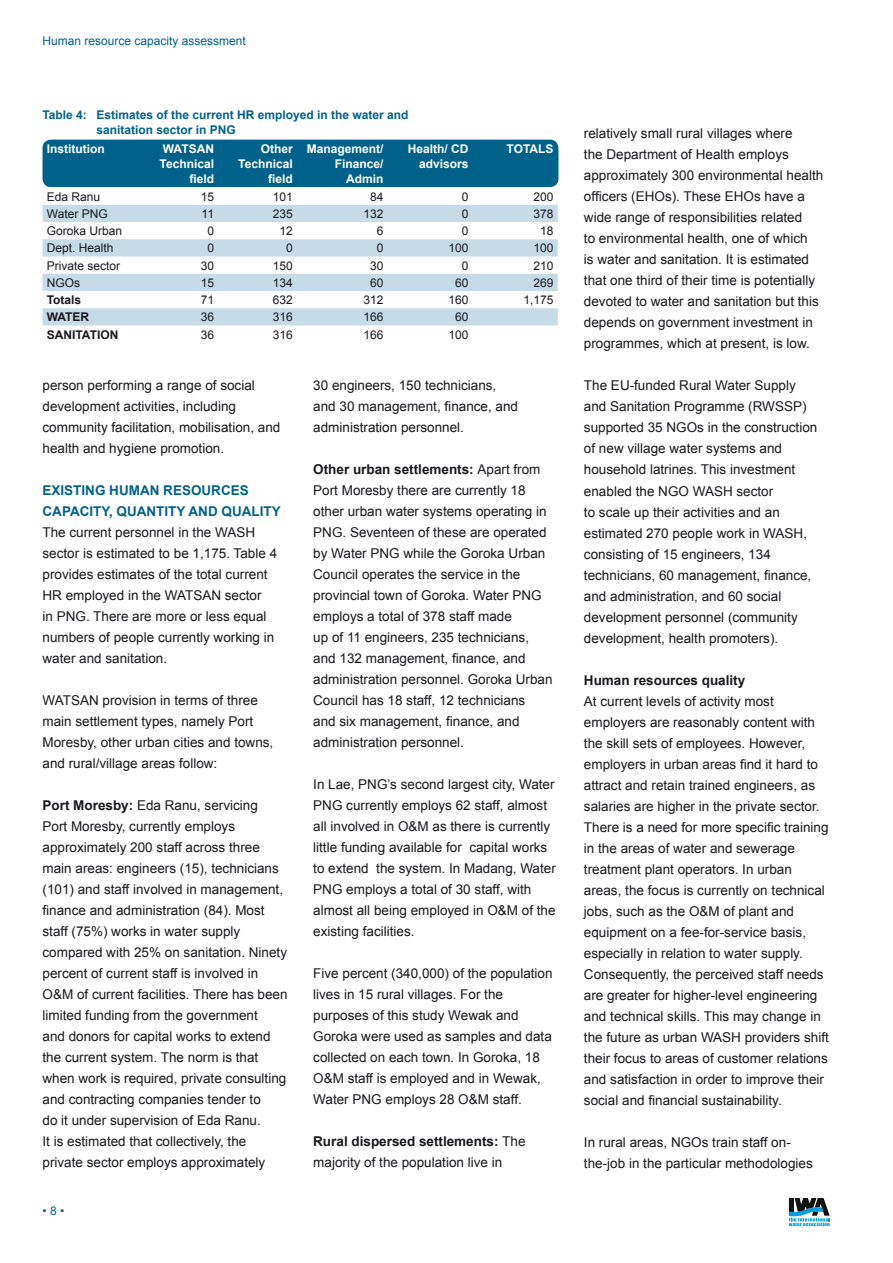
<style>
.page{position:relative;width:893px;height:1263px;background:#fff}
.page>*{position:absolute;margin:0;border:0;box-sizing:border-box;transform-origin:0 0}
.t1{font:13.5px/21px "Arial";color:#1a171c}
.t2{font:700 13.5px/21px "Arial";color:#00618b}
.t3{font:700 13.5px "Arial";color:#1a171c}
.t4{font:12px "Arial";color:#1a171c}
.t5{font:700 12px/15px "Arial";color:#fff;text-align:right}
.t6{font:700 12px/15px "Arial";color:#00618b}
.t7{font:12px "Arial";color:#00618b}
.t8{font:700 12px "Arial";color:#1a171c}
.s1{font-weight:700}
</style>
<div class="page">
<svg style="left:789px;top:1198px;width:41px;height:28px"></svg>
<div style="left:43px;top:140px;width:515px;height:47px;background:#00618b;border-radius:9px"></div>
<svg style="left:43px;top:205px;width:515px;height:120px;fill:#c5dce8"></svg>
<p class="t7" style="left:43px;top:32px;width:205px">Human resource capacity assessment</p>
<p class="t6" style="left:97px;top:108px;width:314px;text-indent:-54px">Table 4: Estimates of the current HR employed in the water and sanitation sector in PNG</p>
<p class="t5" style="left:47px;top:142px;width:59px">Institution</p>
<p class="t5" style="left:163px;top:142px;width:10px">WATSA</p>
<p class="t5" style="left:160px;top:142px;width:56px">N<br>Technical field</p>
<p class="t5" style="left:238px;top:142px;width:56px">Other<br>Technical field</p>
<p class="t5" style="left:307px;top:142px;width:78px">Management/<br>Finance/<br>Admin</p>
<p class="t5" style="left:408px;top:142px;width:62px">Health/ CD advisors</p>
<p class="t5" style="left:507px;top:142px;width:9px">TOTALS</p>
<p class="t4" style="left:47px;top:188px;width:55px">Eda Ranu</p>
<p class="t4" style="left:201px;top:188px;width:15px">15</p>
<p class="t4" style="left:273px;top:188px;width:22px">101</p>
<p class="t4" style="left:370px;top:188px;width:15px">84</p>
<p class="t4" style="left:462px;top:188px;width:8px">0</p>
<p class="t4" style="left:533px;top:188px;width:22px">200</p>
<p class="t4" style="left:47px;top:206px;width:62px">Water PNG</p>
<p class="t4" style="left:202px;top:206px;width:14px">11</p>
<p class="t4" style="left:273px;top:206px;width:22px">235</p>
<p class="t4" style="left:363px;top:206px;width:22px">132</p>
<p class="t4" style="left:462px;top:206px;width:8px">0</p>
<p class="t4" style="left:533px;top:206px;width:22px">378</p>
<p class="t4" style="left:47px;top:223px;width:77px">Goroka Urban</p>
<p class="t4" style="left:207px;top:223px;width:8px">0</p>
<p class="t4" style="left:279px;top:223px;width:15px">12</p>
<p class="t4" style="left:377px;top:223px;width:8px">6</p>
<p class="t4" style="left:462px;top:223px;width:8px">0</p>
<p class="t4" style="left:540px;top:223px;width:15px">18</p>
<p class="t4" style="left:47px;top:240px;width:68px">Dept. Health</p>
<p class="t4" style="left:207px;top:240px;width:8px">0</p>
<p class="t4" style="left:286px;top:240px;width:8px">0</p>
<p class="t4" style="left:377px;top:240px;width:8px">0</p>
<p class="t4" style="left:448px;top:240px;width:22px">100</p>
<p class="t4" style="left:533px;top:240px;width:22px">100</p>
<p class="t4" style="left:47px;top:257px;width:75px">Private sector</p>
<p class="t4" style="left:201px;top:257px;width:15px">30</p>
<p class="t4" style="left:273px;top:257px;width:22px">150</p>
<p class="t4" style="left:370px;top:257px;width:15px">30</p>
<p class="t4" style="left:462px;top:257px;width:8px">0</p>
<p class="t4" style="left:533px;top:257px;width:22px">210</p>
<p class="t4" style="left:47px;top:275px;width:35px">NGOs</p>
<p class="t4" style="left:201px;top:275px;width:15px">15</p>
<p class="t4" style="left:273px;top:275px;width:22px">134</p>
<p class="t4" style="left:370px;top:275px;width:15px">60</p>
<p class="t4" style="left:455px;top:275px;width:15px">60</p>
<p class="t4" style="left:533px;top:275px;width:22px">269</p>
<p class="t8" style="left:47px;top:292px;width:36px">Totals</p>
<p class="t4" style="left:201px;top:292px;width:15px">71</p>
<p class="t4" style="left:273px;top:292px;width:22px">632</p>
<p class="t4" style="left:363px;top:292px;width:22px">312</p>
<p class="t4" style="left:448px;top:292px;width:22px">160</p>
<p class="t4" style="left:523px;top:292px;width:32px">1,175</p>
<p class="t8" style="left:47px;top:309px;width:10px">WATER</p>
<p class="t4" style="left:201px;top:309px;width:15px">36</p>
<p class="t4" style="left:273px;top:309px;width:22px">316</p>
<p class="t4" style="left:363px;top:309px;width:22px">166</p>
<p class="t4" style="left:455px;top:309px;width:15px">60</p>
<p class="t8" style="left:47px;top:326px;width:33px">SANITATIO</p>
<p class="t8" style="left:110px;top:326px;width:10px">N</p>
<p class="t4" style="left:201px;top:326px;width:15px">36</p>
<p class="t4" style="left:273px;top:326px;width:22px">316</p>
<p class="t4" style="left:363px;top:326px;width:22px">166</p>
<p class="t4" style="left:448px;top:326px;width:22px">100</p>
<p class="t1" style="left:43px;top:375px;width:239px">person performing a range of social development activities, including community facilitation, mobilisation, and health and hygiene promotion.</p>
<p class="t2" style="left:43px;top:480px;width:240px">Existing human resourc es capac ity, quantity and quality</p>
<p class="t1" style="left:43px;top:522px;width:236px">The current personnel in the WASH sector is estimated to be 1,175. Table 4 provides estimates of the total current HR employed in the WATSAN sector<br>in PNG. There are more or less equal numbers of people currently working in water and sanitation.</p>
<p class="t1" style="left:43px;top:690px;width:232px">WATSAN provision in terms of three main settlement types, namely Port Moresby, other urban cities and towns, and rural/village areas follow:</p>
<p class="t1" style="left:43px;top:795px;width:247px"><span class="s1">Port Moresby:</span> Eda Ranu, servicing<br>Port Moresby, currently employs approximately 200 staff across three main areas: engineers (15), technicians (101) and staff involved in management, finance and administration (84). Most staff (75%) works in water supply compared with 25% on sanitation. Ninety percent of current staff is involved in O&amp;M of current facilities. There has been limited funding from the government<br>and donors for capital works to extend the current system. The norm is that when work is required, private consulting and contracting companies tender to<br>do it under supervision of Eda Ranu.<br>It is estimated that collectively, the private sector employs approximately</p>
<p class="t7" style="left:43px;top:1203px;width:23px">• 8 •</p>
<p class="t1" style="left:313px;top:375px;width:206px">30 engineers, 150 technicians, and 30 management, finance, and administration personnel.</p>
<p class="t1" style="left:313px;top:459px;width:241px"><span class="s1">Other urban settlements:</span> Apart from Port Moresby there are currently 18 other urban water systems operating in PNG. Seventeen of these are operated by Water PNG while the Goroka Urban Council operates the service in the provincial town of Goroka. Water PNG employs a total of 378 staff made<br>up of 11 engineers, 235 technicians, and 132 management, finance, and administration personnel. Goroka Urban Council has 18 staff, 12 technicians<br>and six management, finance, and administration personnel.</p>
<p class="t1" style="left:313px;top:774px;width:244px">In Lae, PNG’s second largest city, Water PNG currently employs 62 staff, almost all involved in O&amp;M as there is currently little funding available for capital works to extend the system. In Madang, Water PNG employs a total of 30 staff, with almost all being employed in O&amp;M of the existing facilities.</p>
<p class="t1" style="left:313px;top:963px;width:241px">Five percent (340,000) of the population lives in 15 rural villages. For the purposes of this study Wewak and Goroka were used as samples and data collected on each town. In Goroka, 18<br>O&amp;M staff is employed and in Wewak, Water PNG employs 28 O&amp;M staff.</p>
<p class="t1" style="left:313px;top:1131px;width:214px"><span class="s1">Rural dispersed settlements:</span> The majority of the population live in</p>
<p class="t1" style="left:584px;top:123px;width:241px">relatively small rural villages where<br>the Department of Health employs approximately 300 environmental health officers (EHOs). These EHOs have a wide range of responsibilities related<br>to environmental health, one of which<br>is water and sanitation. It is estimated that one third of their time is potentially devoted to water and sanitation but this depends on government investment in programmes, which at present, is low.</p>
<p class="t1" style="left:584px;top:375px;width:235px">The EU-funded Rural Water Supply and Sanitation Programme (RWSSP) supported 35 NGOs in the construction of new village water systems and household latrines. This investment enabled the NGO WASH sector<br>to scale up their activities and an estimated 270 people work in WASH, consisting of 15 engineers, 134 technicians, 60 management, finance, and administration, and 60 social development personnel (community development, health promoters).</p>
<p class="t3" style="left:584px;top:671px;width:163px">Human resources quality</p>
<p class="t1" style="left:584px;top:690px;width:246px">At current levels of activity most employers are reasonably content with the skill sets of employees. However, employers in urban areas find it hard to attract and retain trained engineers, as salaries are higher in the private sector.<br>There is a need for more specific training in the areas of water and sewerage treatment plant operators. In urban areas, the focus is currently on technical jobs, such as the O&amp;M of plant and equipment on a fee-for-service basis, especially in relation to water supply.<br>Consequently, the perceived staff needs are greater for higher-level engineering and technical skills. This may change in the future as urban WASH providers shift their focus to areas of customer relations and satisfaction in order to improve their social and financial sustainability.</p>
<p class="t1" style="left:584px;top:1131px;width:230px">In rural areas, NGOs train staff on&shy;the-job in the particular methodologies</p>
</div>
